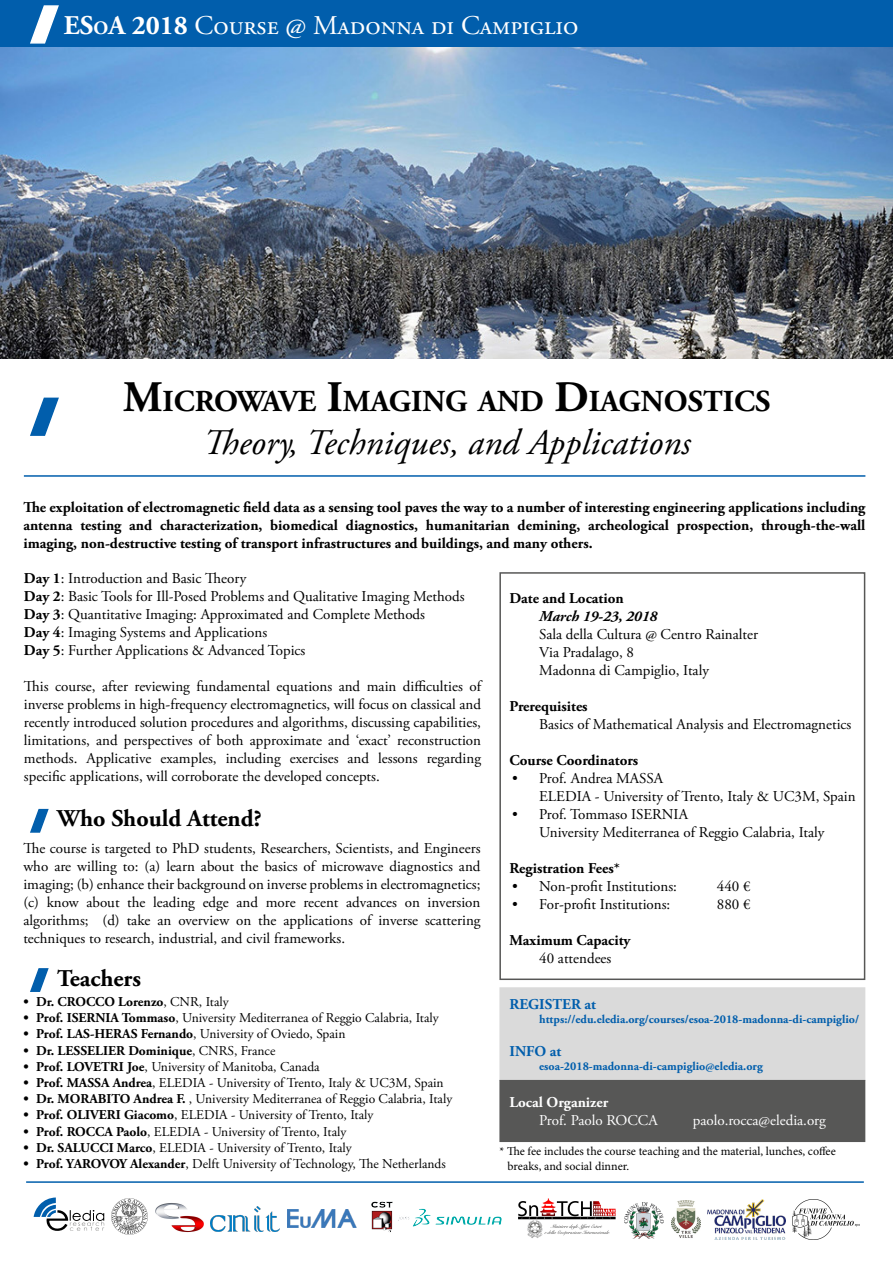
<style>
.page{position:relative;width:893px;height:1263px;background:#fff}
.page>*{position:absolute;margin:0;border:0;box-sizing:border-box;transform-origin:0 0}
.t1{font:italic 36px "Adobe Garamond Pro";color:#000}
.t2{font:700 30.45px "Adobe Garamond Pro";color:#000}
.t3{font:27px "Adobe Garamond Pro";color:#fff}
.t4{font:700 24px "Adobe Garamond Pro";color:#000}
.t5{font:15px/18px "Adobe Garamond Pro";color:#000}
.t6{font:700 15px/18px "Adobe Garamond Pro";color:#000;text-align:justify}
.t7{font:15px "Adobe Garamond Pro";color:#fff}
.t8{font:700 15px "Adobe Garamond Pro";color:#015eac}
.t9{font:italic 700 15px "Adobe Garamond Pro";color:#000}
.t10{font:700 15px "Adobe Garamond Pro";color:#fff}
.t11{font:13.5px "Adobe Garamond Pro";color:#000}
.t12{font:700 13.5px "Adobe Garamond Pro";color:#000}
.t13{font:700 12px "Adobe Garamond Pro";color:#015eac}
.t14{font:12px/14.4px "Minion Pro";color:#000}
.s1{font-weight:700}
.s2{font-weight:700;font-size:18.9px}
.s3{font-size:43.5px}
.s4{font-weight:400}
</style>
<div class="page">
<div style="left:1px;top:1px;width:891px;height:45px;background:#015eac"></div>
<div style="left:0;top:0;width:893px;height:47px;border:2px solid #015eac"></div>
<img style="left:0;top:47px;width:893px;height:311px">
<svg style="left:30px;top:397px;width:29px;height:39px"></svg>
<hr style="left:24px;top:475px;width:841px;height:2px;background:#015eac">
<svg style="left:30px;top:5px;width:29px;height:39px"></svg>
<hr style="left:26px;top:1181px;width:838px;height:2px;background:#015eac">
<div style="left:499px;top:572px;width:366px;height:408px;border:2px solid #575756"></div>
<div style="left:500px;top:988px;width:365px;height:92px;background:#dadada"></div>
<div style="left:499px;top:987px;width:366px;height:94px;border:2px solid #dadada"></div>
<div style="left:500px;top:1081px;width:365px;height:60px;background:#575756"></div>
<div style="left:499px;top:1080px;width:366px;height:62px;border:2px solid #575756"></div>
<svg style="left:30px;top:808px;width:19px;height:25px"></svg>
<svg style="left:30px;top:968px;width:19px;height:24px"></svg>
<svg style="left:34px;top:1197px;width:70px;height:34px"></svg>
<img style="left:708px;top:1200px;width:77px;height:40px">
<img style="left:793px;top:1199px;width:66px;height:41px">
<img style="left:112px;top:1199px;width:36px;height:36px">
<img style="left:624px;top:1202px;width:39px;height:36px">
<img style="left:155px;top:1203px;width:48px;height:30px">
<img style="left:671px;top:1200px;width:29px;height:38px">
<img style="left:211px;top:1206px;width:69px;height:25px">
<img style="left:287px;top:1210px;width:69px;height:17px">
<img style="left:371px;top:1201px;width:131px;height:31px">
<img style="left:518px;top:1198px;width:98px;height:40px">
<h3 class="t3" style="left:64px;top:9px;width:516px"><span class="s1">ES</span><span class="s2">O</span><span class="s1">A</span> <span class="s1">2018</span> Course @ Madonna di Campiglio</h3>
<h2 class="t2" style="left:123px;top:383px;width:647px"><span class="s3">M</span>ICROWAVE <span class="s3">I</span>MAGING AND <span class="s3">D</span>IAGNOSTICS</h2>
<h1 class="t1" style="left:203px;top:421px;width:489px">Theory, Techniques, and Applications</h1>
<p class="t6" style="left:23px;top:498px;width:844px">The exploitation of electromagnetic field data as a sensing tool paves the way to a number of interesting engineering applications including antenna testing and characterization, biomedical diagnostics, humanitarian demining, archeological prospection, through-the-wall imaging, non‐destructive testing of transport infrastructures and buildings, and many others.</p>
<p class="t6" style="left:509px;top:589px;width:116px">Date and Location</p>
<p class="t9" style="left:539px;top:607px;width:120px">March 19-23, 2018</p>
<p class="t5" style="left:539px;top:625px;width:220px">Sala della Cultura @ Centro Rainalter<br>Via Pradalago, 8<br>Madonna di Campiglio, Italy</p>
<p class="t6" style="left:509px;top:697px;width:80px">Prerequisites</p>
<p class="t5" style="left:539px;top:715px;width:314px">Basics of Mathematical Analysis and Electromagnetics</p>
<p class="t6" style="left:509px;top:751px;width:130px">Course Coordinators</p>
<p class="t5" style="left:539px;top:769px;width:318px;text-indent:-27px">• Prof. Andrea MASSA<br>ELEDIA - University of Trento, Italy &amp; UC3M, Spain</p>
<p class="t5" style="left:539px;top:805px;width:287px;text-indent:-27px">• Prof. Tommaso ISERNIA<br>University Mediterranea of Reggio Calabria, Italy</p>
<p class="t6" style="left:509px;top:859px;width:112px">Registration Fees*</p>
<p class="t5" style="left:512px;top:877px;width:166px">• Non-profit Institutions:</p>
<p class="t5" style="left:717px;top:877px;width:35px">440 €</p>
<p class="t5" style="left:512px;top:895px;width:160px">• For-profit Institutions:</p>
<p class="t5" style="left:717px;top:895px;width:35px">880 €</p>
<p class="t6" style="left:509px;top:931px;width:123px">Maximum Capacity</p>
<p class="t5" style="left:539px;top:949px;width:74px">40 attendees</p>
<p class="t8" style="left:509px;top:995px;width:88px">REGISTER at</p>
<p class="t13" style="left:539px;top:1012px;width:321px">https://edu.eledia.org/courses/esoa-2018-madonna-di-campiglio/</p>
<p class="t8" style="left:509px;top:1042px;width:53px">INFO at</p>
<p class="t13" style="left:539px;top:1059px;width:225px">esoa-2018-madonna-di-campiglio@eledia.org</p>
<p class="t5" style="left:24px;top:570px;width:442px"><span class="s1">Day 1</span>: Introduction and Basic Theory<br><span class="s1">Day 2</span>: Basic Tools for Ill-Posed Problems and Qualitative Imaging Methods <span class="s1">Day 3</span>: Quantitative Imaging: Approximated and Complete Methods<br><span class="s1">Day 4</span>: Imaging Systems and Applications<br><span class="s1">Day 5</span>: Further Applications &amp; Advanced Topics</p>
<p class="t5" style="left:24px;top:678px;width:459px;text-align:justify">This course, after reviewing fundamental equations and main difficulties of inverse problems in high-frequency electromagnetics, will focus on classical and recently introduced solution procedures and algorithms, discussing capabilities, limitations, and perspectives of both approximate and ‘exact’ reconstruction methods. Applicative examples, including exercises and lessons regarding specific applications, will corroborate the developed concepts.</p>
<h3 class="t4" style="left:57px;top:805px;width:206px">Who Should Attend?</h3>
<p class="t5" style="left:23px;top:839px;width:459px;text-align:justify">The course is targeted to PhD students, Researchers, Scientists, and Engineers who are willing to: (a) learn about the basics of microwave diagnostics and imaging; (b) enhance their background on inverse problems in electromagnetics; (c) know about the leading edge and more recent advances on inversion algorithms; (d) take an overview on the applications of inverse scattering techniques to research, industrial, and civil frameworks.</p>
<h3 class="t4" style="left:57px;top:964px;width:85px">Teachers</h3>
<p class="t12" style="left:23px;top:994px;width:207px">• Dr. CROCCO Lorenzo<span class="s4">, CNR, Italy</span></p>
<p class="t11" style="left:23px;top:1010px;width:417px"><span class="s1">• Prof. ISERNIA Tommaso</span>, University Mediterranea of Reggio Calabria, Italy</p>
<p class="t11" style="left:23px;top:1026px;width:324px"><span class="s1">• Prof. LAS-HERAS Fernando</span>, University of Oviedo, Spain</p>
<p class="t12" style="left:23px;top:1042px;width:253px">• Dr. LESSELIER Dominique<span class="s4">, CNRS, France</span></p>
<p class="t11" style="left:23px;top:1058px;width:298px"><span class="s1">• Prof. LOVETRI Joe</span>, University of Manitoba, Canada</p>
<p class="t11" style="left:23px;top:1074px;width:422px"><span class="s1">• Prof. MASSA Andrea</span>, ELEDIA - University of Trento, Italy &amp; UC3M, Spain</p>
<p class="t11" style="left:23px;top:1091px;width:430px"><span class="s1">• Dr. MORABITO Andrea F.</span> , University Mediterranea of Reggio Calabria, Italy</p>
<p class="t11" style="left:23px;top:1107px;width:352px"><span class="s1">• Prof. OLIVERI Giacomo</span>, ELEDIA - University of Trento, Italy</p>
<p class="t11" style="left:23px;top:1123px;width:324px"><span class="s1">• Prof. ROCCA Paolo</span>, ELEDIA - University of Trento, Italy</p>
<p class="t11" style="left:23px;top:1139px;width:330px"><span class="s1">• Dr. SALUCCI Marco</span>, ELEDIA - University of Trento, Italy</p>
<p class="t11" style="left:23px;top:1155px;width:424px"><span class="s1">• Prof. YAROVOY Alexander</span>, Delft University of Technology, The Netherlands</p>
<p class="t10" style="left:509px;top:1094px;width:100px">Local Organizer</p>
<p class="t7" style="left:539px;top:1112px;width:120px">Prof. Paolo ROCCA</p>
<p class="t7" style="left:693px;top:1112px;width:135px">paolo.rocca@eledia.org</p>
<p class="t14" style="left:508px;top:1144px;width:330px;text-indent:-8px">* The fee includes the course teaching and the material, lunches, coffee breaks, and social dinner.</p>
</div>
